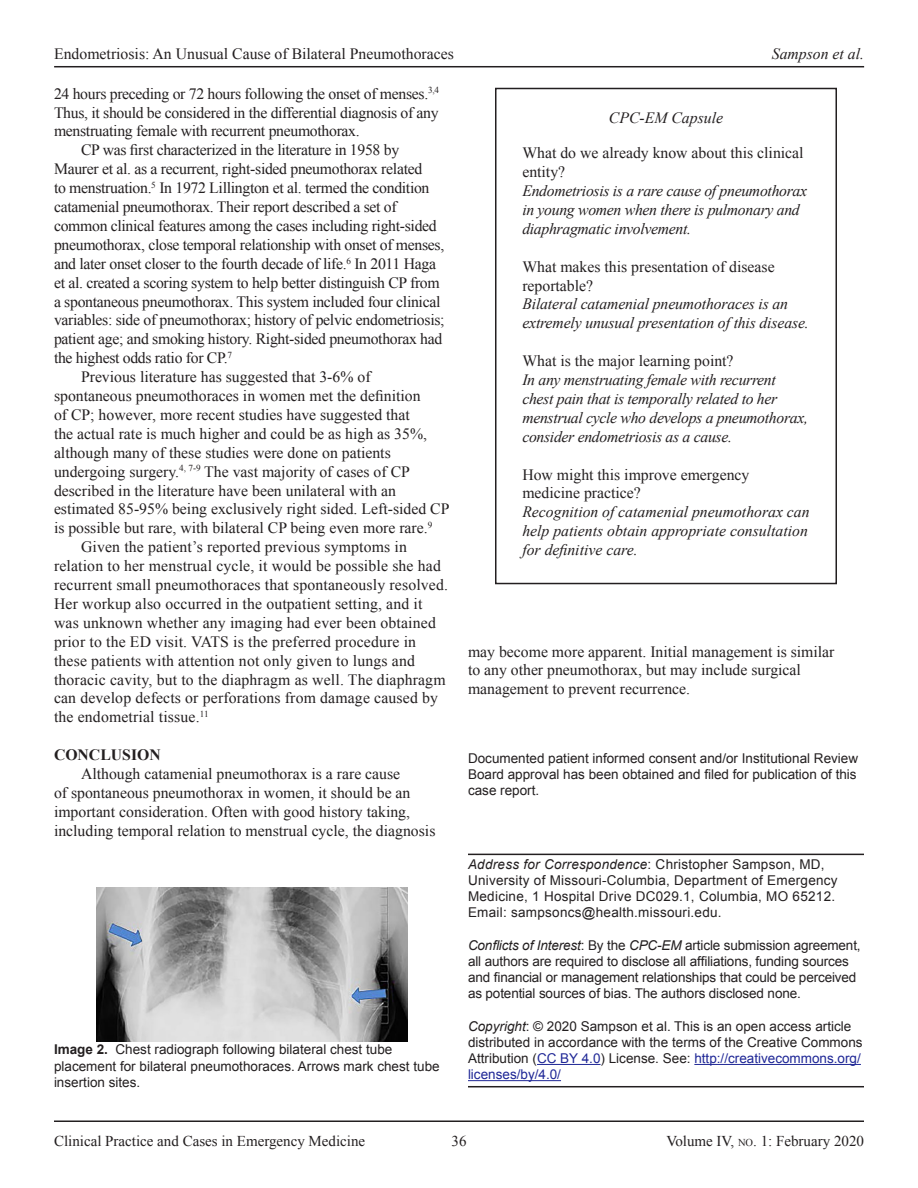
<style>
.page{position:relative;width:918px;height:1188px;background:#fff}
.page>*{position:absolute;margin:0;border:0;box-sizing:border-box;transform-origin:0 0}
.Capsule_Summary_answ{font:15.75px/18.9px "Times New Roman";color:#231f20}
.Capsule_Summary_answ-2{font:15.75px/18.9px "Times New Roman";letter-spacing:-.02em;color:#231f20}
.Capsule_Summary_answ-3{font:italic 15.75px/18.9px "Times New Roman";letter-spacing:-.02em;color:#231f20}
.Body_Text__15{font:italic 15.75px "Times New Roman";color:#231f20}
.Capsule_Summary_answ-4{font:italic 15.75px "Times New Roman";color:#231f20}
.t1{font:700 15.75px "Times New Roman";color:#231f20}
.t2{font:15px "Times New Roman";color:#231f20}
.t3{font:13.5px/16.2px "Arial";color:#231f20}
.t4{font:13.5px/16.2px "Arial";letter-spacing:.02em;color:#231f20}
.s1{font-weight:700}
.s2{font-style:italic}
.s3{color:#1f2796}
.s4{font-size:10.5px}
</style>
<div class="page">
<hr style="left:54px;top:1120px;width:810px;height:2px;background:#231f20">
<hr style="left:54px;top:66px;width:810px;height:1px;background:#231f20">
<div style="left:495px;top:88px;width:342px;height:496px;border:2px solid #231f20"></div>
<hr style="left:468px;top:854px;width:396px;height:1px;background:#231f20">
<hr style="left:537px;top:1064px;width:64px;height:1px;background:#1f2796">
<hr style="left:694px;top:1064px;width:167px;height:1px;background:#1f2796">
<hr style="left:468px;top:1086px;width:396px;height:1px;background:#231f20">
<hr style="left:468px;top:1080px;width:93px;height:1px;background:#1f2796">
<img style="left:97px;top:888px;width:310px;height:154px">
<p class="Capsule_Summary_answ" style="left:54px;top:44px;width:401px">Endometriosis: An Unusual Cause of Bilateral Pneumothoraces</p>
<p class="Capsule_Summary_answ-4" style="left:772px;top:43px;width:94px">Sampson et al.</p>
<p class="Capsule_Summary_answ" style="left:54px;top:84px;width:387px;text-align:justify">24 hours preceding or 72 hours following the onset of menses.<sup>3,4<br></sup>Thus, it should be considered in the differential diagnosis of any menstruating female with recurrent pneumothorax.</p>
<p class="Capsule_Summary_answ-2" style="left:54px;top:140px;width:392px;text-indent:27px">CP was first characterized in the literature in 1958 by Maurer et al. as a recurrent, right-sided pneumothorax related<br>to menstruation.<sup>5</sup> In 1972 Lillington et al. termed the condition catamenial pneumothorax. Their report described a set of common clinical features among the cases including right-sided pneumothorax, close temporal relationship with onset of menses, and later onset closer to the fourth decade of life.<sup>6</sup> In 2011 Haga et al. created a scoring system to help better distinguish CP from a spontaneous pneumothorax. This system included four clinical variables: side of pneumothorax; history of pelvic endometriosis; patient age; and smoking history. Right-sided pneumothorax had the highest odds ratio for CP.<sup>7</sup></p>
<p class="Capsule_Summary_answ" style="left:54px;top:367px;width:397px;text-indent:27px">Previous literature has suggested that 3-6% of spontaneous pneumothoraces in women met the definition<br>of CP; however, more recent studies have suggested that<br>the actual rate is much higher and could be as high as 35%, although many of these studies were done on patients undergoing surgery.<sup>4,</sup> <sup>7-9</sup> The vast majority of cases of CP described in the literature have been unilateral with an estimated 85-95% being exclusively right sided. Left-sided CP is possible but rare, with bilateral CP being even more rare.<sup>9</sup></p>
<p class="Capsule_Summary_answ" style="left:54px;top:537px;width:396px;text-indent:27px">Given the patient’s reported previous symptoms in relation to her menstrual cycle, it would be possible she had recurrent small pneumothoraces that spontaneously resolved.<br>Her workup also occurred in the outpatient setting, and it was unknown whether any imaging had ever been obtained prior to the ED visit. VATS is the preferred procedure in these patients with attention not only given to lungs and thoracic cavity, but to the diaphragm as well. The diaphragm can develop defects or perforations from damage caused by the endometrial tissue.<sup>11</sup></p>
<p class="t1" style="left:54px;top:744px;width:108px">CONCLUSION</p>
<p class="Capsule_Summary_answ" style="left:54px;top:764px;width:383px;text-indent:27px">Although catamenial pneumothorax is a rare cause<br>of spontaneous pneumothorax in women, it should be an important consideration. Often with good history taking, including temporal relation to menstrual cycle, the diagnosis</p>
<p class="t3" style="left:54px;top:1042px;width:387px"><span class="s1">Image 2.</span> Chest radiograph following bilateral chest tube placement for bilateral pneumothoraces. Arrows mark chest tube insertion sites.</p>
<p class="Body_Text__15" style="left:609px;top:107px;width:116px">CPC-EM Capsule</p>
<p class="Capsule_Summary_answ" style="left:522px;top:143px;width:283px">What do we already know about this clinical entity?</p>
<p class="Capsule_Summary_answ-3" style="left:522px;top:181px;width:286px">Endometriosis is a rare cause of pneumothorax in young women when there is pulmonary and diaphragmatic involvement.</p>
<p class="Capsule_Summary_answ" style="left:522px;top:257px;width:254px">What makes this presentation of disease reportable?</p>
<p class="Capsule_Summary_answ-3" style="left:522px;top:294px;width:288px">Bilateral catamenial pneumothoraces is an extremely unusual presentation of this disease.</p>
<p class="Capsule_Summary_answ" style="left:522px;top:351px;width:213px">What is the major learning point?</p>
<p class="Capsule_Summary_answ-3" style="left:522px;top:370px;width:287px">In any menstruating female with recurrent chest pain that is temporally related to her menstrual cycle who develops a pneumothorax, consider endometriosis as a cause.</p>
<p class="Capsule_Summary_answ" style="left:522px;top:465px;width:229px">How might this improve emergency medicine practice?</p>
<p class="Capsule_Summary_answ-3" style="left:522px;top:502px;width:289px;text-align:justify">Recognition of catamenial pneumothorax can help patients obtain appropriate consultation for definitive care.</p>
<p class="Capsule_Summary_answ" style="left:468px;top:642px;width:368px">may become more apparent. Initial management is similar to any other pneumothorax, but may include surgical management to prevent recurrence.</p>
<p class="t3" style="left:468px;top:750px;width:392px;text-align:justify">Documented patient informed consent and/or Institutional Review Board approval has been obtained and filed for publication of this case report.</p>
<p class="t4" style="left:468px;top:856px;width:371px"><span class="s2">Address for Correspondence</span>: Christopher Sampson, MD, University of Missouri-Columbia, Department of Emergency Medicine, 1 Hospital Drive DC029.1, Columbia, MO 65212.<br>Email: sampsoncs@health.missouri.edu.</p>
<p class="t3" style="left:468px;top:937px;width:394px"><span class="s2">Conflicts of Interest</span>: By the <span class="s2">CPC-EM</span> article submission agreement, all authors are required to disclose all affiliations, funding sources and financial or management relationships that could be perceived as potential sources of bias. The authors disclosed none.</p>
<p class="t3" style="left:468px;top:1018px;width:396px"><span class="s2">Copyright</span>: © 2020 Sampson et al. This is an open access article distributed in accordance with the terms of the Creative Commons Attribution (<span class="s3">CC BY 4.0</span>) License. See: <span class="s3">http://creativecommons.org/ licenses/by/4.0/</span></p>
<p class="t2" style="left:54px;top:1131px;width:313px">Clinical Practice and Cases in Emergency Medicine</p>
<p class="t2" style="left:452px;top:1131px;width:16px">36</p>
<p class="t2" style="left:666px;top:1131px;width:199px">Volume IV, <span class="s4">no</span>. 1: February 2020</p>
</div>
